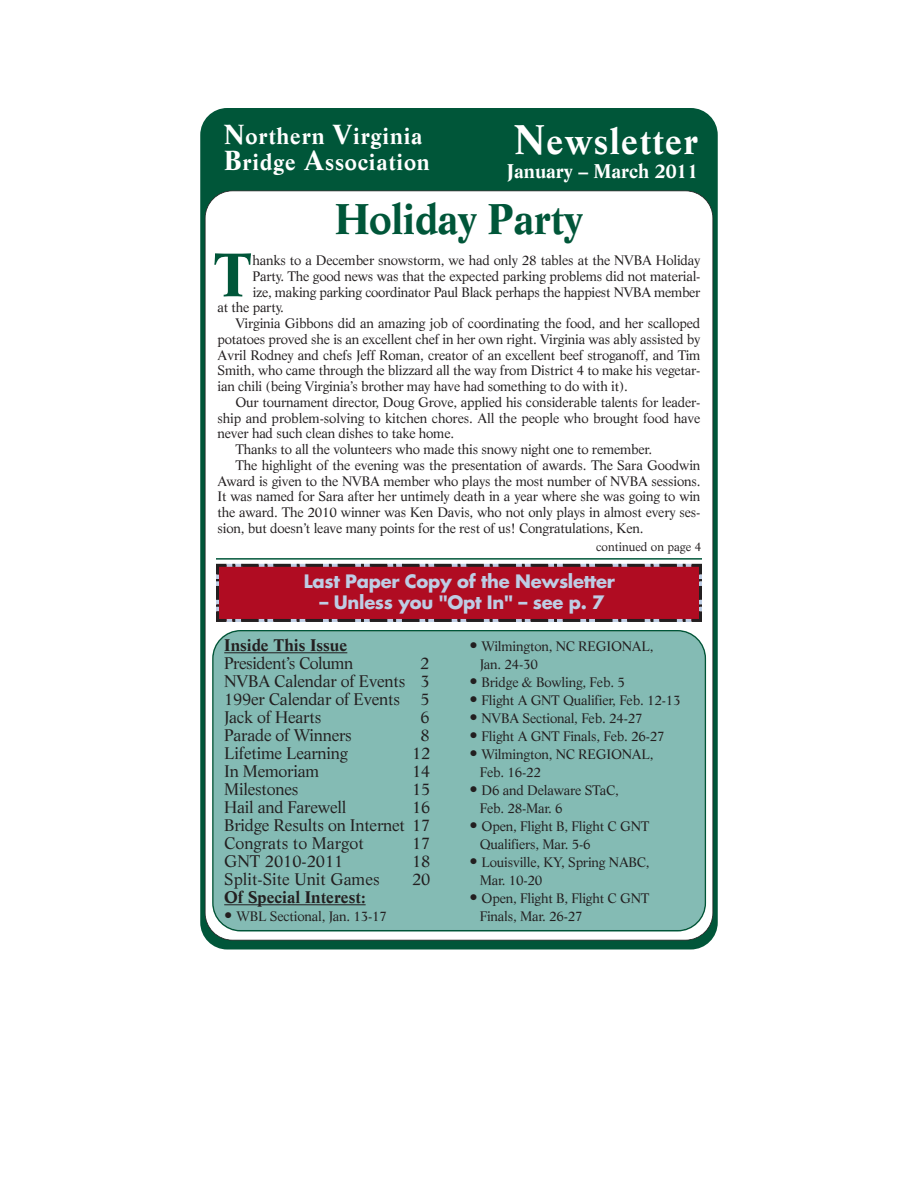
<style>
.page{position:relative;width:918px;height:1188px;background:#fff}
.page>*{position:absolute;margin:0;border:0;box-sizing:border-box;transform-origin:0 0}
.t1{font:700 60px "Life";color:#005639}
.t2{font:700 42px "Life";letter-spacing:-.015em;color:#005639}
.t3{font:700 36px "Life";letter-spacing:.03em;color:#fff}
.t4{font:700 22.5px/25.5px "Life";letter-spacing:.035em;color:#fff}
.t5{font:700 19.5px "Life";color:#fff}
.t6{font:700 18px "Futura";letter-spacing:-.015em;color:#becde4}
.t7{font:16.5px/18px "Life";letter-spacing:-.015em;color:#231f20;text-align:justify}
.t8{font:700 16.5px "Life";color:#231f20}
.t9{font:13.5px/18px "Life";letter-spacing:-.015em;color:#231f20}
.t10{font:12px "Life";color:#231f20}
.s1{font-size:27px}
.s2{font-size:40.5px}
.s3{font-size:16.5px}
</style>
<div class="page">
<div style="left:200px;top:108px;width:518px;height:842px;background:#005639;border-radius:27px"></div>
<div style="left:205px;top:191px;width:508px;height:749px;background:#fff;border-radius:27px"></div>
<div style="left:212px;top:630px;width:494px;height:301px;background:#84bbb4"></div>
<hr style="left:224px;top:652px;width:123px;height:1px;background:#231f20">
<hr style="left:224px;top:904px;width:142px;height:1px;background:#231f20">
<hr style="left:216px;top:558px;width:486px;height:2px;background:#005639">
<svg style="left:216px;top:563px;width:486px;height:59px;background:#a7182c"></svg>
<h3 class="t4" style="left:224px;top:125px;width:207px"><span class="s1">N</span>orthern <span class="s1">V</span>irginia<br><span class="s1">B</span>ridge <span class="s1">A</span>ssociation</h3>
<h3 class="t3" style="left:515px;top:126px;width:185px"><span class="s2">N</span>ewsletter</h3>
<h3 class="t5" style="left:507px;top:163px;width:193px">January – March 2011</h3>
<h2 class="t2" style="left:335px;top:203px;width:250px">Holiday Party</h2>
<h1 class="t1" style="left:213px;top:251px;width:42px">T</h1>
<p class="t9" style="left:253px;top:253px;width:449px">hanks to a December snowstorm, we had only 28 tables at the NVBA Holiday</p>
<p class="t9" style="left:253px;top:268px;width:449px">Party. The good news was that the expected parking problems did not material-</p>
<p class="t9" style="left:253px;top:284px;width:449px">ize, making parking coordinator Paul Black perhaps the happiest NVBA member</p>
<p class="t9" style="left:218px;top:300px;width:68px">at the party.</p>
<p class="t9" style="left:236px;top:316px;width:466px">Virginia Gibbons did an amazing job of coordinating the food, and her scalloped</p>
<p class="t9" style="left:218px;top:331px;width:485px">potatoes proved she is an excellent chef in her own right. Virginia was ably assisted by</p>
<p class="t9" style="left:218px;top:347px;width:484px">Avril Rodney and chefs Jeff Roman, creator of an excellent beef stroganoff, and Tim</p>
<p class="t9" style="left:218px;top:363px;width:485px">Smith, who came through the blizzard all the way from District 4 to make his vegetar-</p>
<p class="t9" style="left:218px;top:379px;width:412px">ian chili (being Virginia’s brother may have had something to do with it).</p>
<p class="t9" style="left:236px;top:394px;width:466px">Our tournament director, Doug Grove, applied his considerable talents for leader-</p>
<p class="t9" style="left:218px;top:410px;width:484px">ship and problem-solving to kitchen chores. All the people who brought food have</p>
<p class="t9" style="left:218px;top:426px;width:238px">never had such clean dishes to take home.</p>
<p class="t9" style="left:236px;top:442px;width:418px">Thanks to all the volunteers who made this snowy night one to remember.</p>
<p class="t9" style="left:236px;top:457px;width:466px">The highlight of the evening was the presentation of awards. The Sara Goodwin</p>
<p class="t9" style="left:218px;top:473px;width:485px">Award is given to the NVBA member who plays the most number of NVBA sessions.</p>
<p class="t9" style="left:217px;top:489px;width:485px">It was named for Sara after her untimely death in a year where she was going to win</p>
<p class="t9" style="left:218px;top:505px;width:484px">the award. The 2010 winner was Ken Davis, who not only plays in almost every ses-</p>
<p class="t9" style="left:217px;top:520px;width:427px">sion, but doesn’t leave many points for the rest of us! Congratulations, Ken.</p>
<p class="t10" style="left:596px;top:541px;width:107px">continued on page 4</p>
<h3 class="t6" style="left:304px;top:573px;width:313px">Last Paper Copy of the Newsletter</h3>
<h3 class="t6" style="left:320px;top:594px;width:287px">– Unless you "Opt In" – see p. 7</h3>
<p class="t8" style="left:224px;top:639px;width:125px">Inside This Issue</p>
<p class="t7" style="left:224px;top:656px;width:131px">President’s Column</p>
<p class="t7" style="left:224px;top:656px;width:207px;text-indent:196px">2<br>NVBA Calendar of Events 3<br>199er Calendar of Events 5<br>Jack of Hearts</p>
<p class="t7" style="left:421px;top:710px;width:11px">6</p>
<p class="t7" style="left:224px;top:728px;width:129px">Parade of Winners</p>
<p class="t7" style="left:421px;top:728px;width:11px">8</p>
<p class="t7" style="left:224px;top:746px;width:125px">Lifetime Learning</p>
<p class="t7" style="left:412px;top:746px;width:20px">12</p>
<p class="t7" style="left:224px;top:764px;width:97px">In Memoriam</p>
<p class="t7" style="left:412px;top:764px;width:20px">14</p>
<p class="t7" style="left:224px;top:782px;width:76px">Milestones</p>
<p class="t7" style="left:412px;top:782px;width:20px">15</p>
<p class="t7" style="left:224px;top:800px;width:124px">Hail and Farewell</p>
<p class="t7" style="left:224px;top:800px;width:207px;text-indent:188px">16<br>Bridge Results on Internet 17<br>Congrats to Margot</p>
<p class="t7" style="left:412px;top:836px;width:20px">17</p>
<p class="t7" style="left:224px;top:854px;width:121px">GNT 2010-2011</p>
<p class="t7" style="left:412px;top:854px;width:20px">18</p>
<p class="t7" style="left:224px;top:872px;width:157px">Split-Site Unit Games</p>
<p class="t7" style="left:412px;top:872px;width:20px">20</p>
<p class="t8" style="left:224px;top:891px;width:143px">Of Special Interest:</p>
<p class="t9" style="left:224px;top:909px;width:164px"><span class="s3">•</span> WBL Sectional, Jan. 13-17</p>
<p class="t9" style="left:480px;top:639px;width:175px;text-indent:-10px"><span class="s3">•</span> Wilmington, NC REGIONAL,<br>Jan. 24-30</p>
<p class="t9" style="left:469px;top:675px;width:157px"><span class="s3">•</span> Bridge &amp; Bowling, Feb. 5</p>
<p class="t9" style="left:469px;top:693px;width:213px"><span class="s3">•</span> Flight A GNT Qualifier, Feb. 12-13</p>
<p class="t9" style="left:469px;top:711px;width:175px"><span class="s3">•</span> NVBA Sectional, Feb. 24-27</p>
<p class="t9" style="left:469px;top:729px;width:197px"><span class="s3">•</span> Flight A GNT Finals, Feb. 26-27</p>
<p class="t9" style="left:480px;top:747px;width:175px;text-indent:-10px"><span class="s3">•</span> Wilmington, NC REGIONAL,<br>Feb. 16-22</p>
<p class="t9" style="left:480px;top:783px;width:141px;text-indent:-10px"><span class="s3">•</span> D6 and Delaware STaC,<br>Feb. 28-Mar. 6</p>
<p class="t9" style="left:480px;top:819px;width:171px;text-indent:-10px"><span class="s3">•</span> Open, Flight B, Flight C GNT<br>Qualifiers, Mar. 5-6</p>
<p class="t9" style="left:480px;top:855px;width:171px;text-indent:-10px"><span class="s3">•</span> Louisville, KY, Spring NABC,<br>Mar. 10-20</p>
<p class="t9" style="left:480px;top:891px;width:171px;text-indent:-10px"><span class="s3">•</span> Open, Flight B, Flight C GNT<br>Finals, Mar. 26-27</p>
</div>
